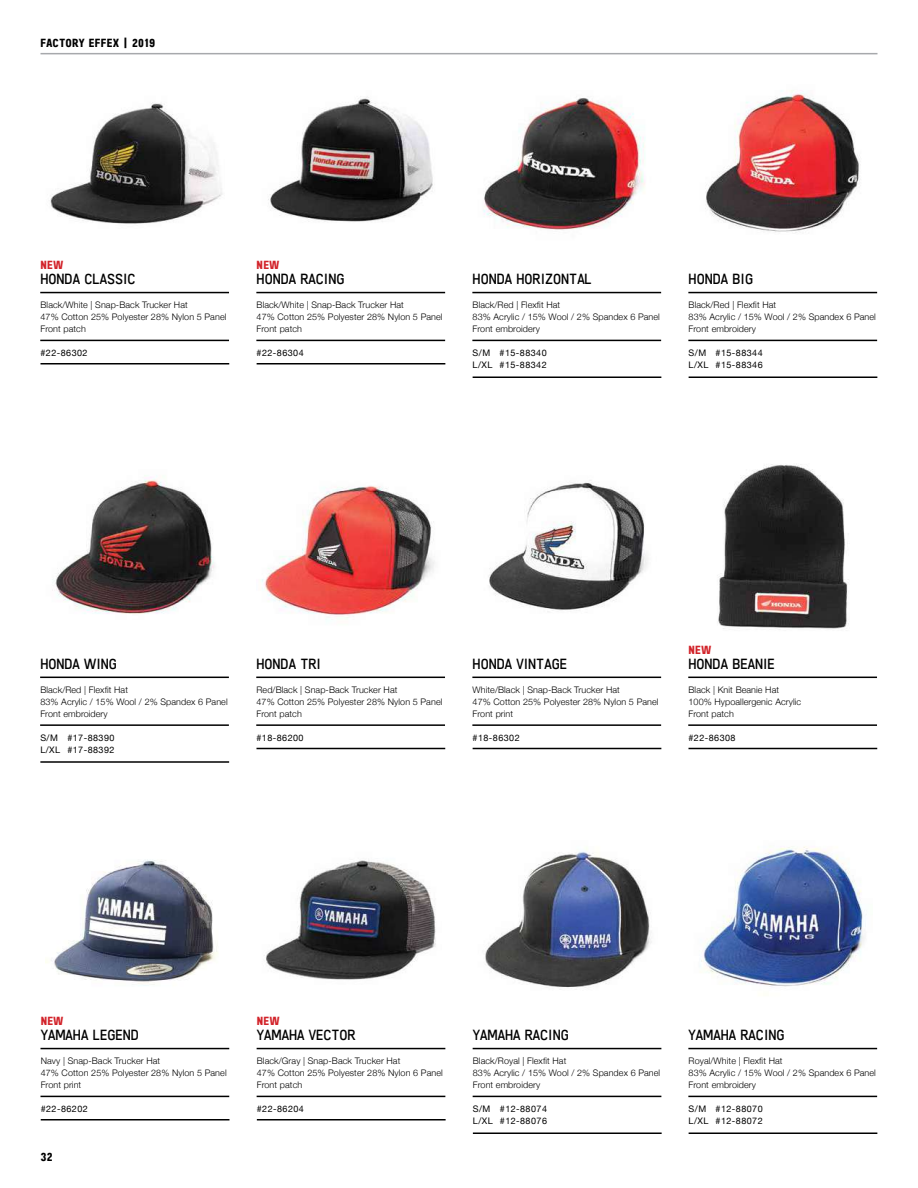
<style>
.page{position:relative;width:918px;height:1188px;background:#fff}
.page>*{position:absolute;margin:0;border:0;box-sizing:border-box;transform-origin:0 0}
.t1{font:15px "Freeroad";color:#000}
.t2{font:700 12px "Freeroad";letter-spacing:.01em;color:#000}
.t3{font:700 12px "Freeroad";letter-spacing:.025em;color:#d2232a}
.t4{font:300 9px/12px "Helvetica Neue";letter-spacing:.01em;color:#000}
.t5{font:9px/12px "Helvetica Neue";letter-spacing:.05em;color:#000}
</style>
<div class="page">
<hr style="left:40px;top:53px;width:838px;height:1px;background:#a7a9ac">
<img style="left:50px;top:102px;width:173px;height:122px">
<hr style="left:40px;top:292px;width:189px;height:1px;background:#000">
<hr style="left:40px;top:340px;width:189px;height:1px;background:#000">
<hr style="left:40px;top:363px;width:189px;height:1px;background:#000">
<img style="left:268px;top:97px;width:165px;height:125px">
<hr style="left:256px;top:292px;width:189px;height:1px;background:#000">
<hr style="left:256px;top:340px;width:189px;height:1px;background:#000">
<hr style="left:257px;top:363px;width:188px;height:1px;background:#000">
<img style="left:718px;top:464px;width:131px;height:166px">
<hr style="left:688px;top:677px;width:189px;height:1px;background:#000">
<hr style="left:688px;top:724px;width:189px;height:2px;background:#000">
<hr style="left:688px;top:748px;width:189px;height:1px;background:#000">
<img style="left:45px;top:859px;width:173px;height:127px">
<hr style="left:40px;top:1048px;width:189px;height:1px;background:#000">
<hr style="left:40px;top:1096px;width:189px;height:1px;background:#000">
<hr style="left:41px;top:1119px;width:188px;height:1px;background:#000">
<img style="left:264px;top:860px;width:172px;height:120px">
<hr style="left:257px;top:1048px;width:188px;height:1px;background:#000">
<hr style="left:257px;top:1096px;width:188px;height:1px;background:#000">
<hr style="left:257px;top:1119px;width:189px;height:1px;background:#000">
<img style="left:483px;top:98px;width:162px;height:132px">
<hr style="left:472px;top:292px;width:189px;height:1px;background:#000">
<hr style="left:472px;top:340px;width:189px;height:1px;background:#000">
<hr style="left:473px;top:376px;width:188px;height:2px;background:#000">
<img style="left:261px;top:486px;width:174px;height:134px">
<hr style="left:256px;top:677px;width:189px;height:1px;background:#000">
<hr style="left:256px;top:724px;width:189px;height:2px;background:#000">
<hr style="left:256px;top:748px;width:189px;height:1px;background:#000">
<img style="left:488px;top:480px;width:160px;height:132px">
<hr style="left:472px;top:677px;width:189px;height:1px;background:#000">
<hr style="left:472px;top:724px;width:189px;height:2px;background:#000">
<hr style="left:473px;top:748px;width:188px;height:1px;background:#000">
<img style="left:705px;top:90px;width:155px;height:143px">
<hr style="left:688px;top:292px;width:189px;height:1px;background:#000">
<hr style="left:688px;top:340px;width:189px;height:1px;background:#000">
<hr style="left:689px;top:376px;width:188px;height:2px;background:#000">
<img style="left:52px;top:475px;width:163px;height:139px">
<hr style="left:40px;top:677px;width:189px;height:1px;background:#000">
<hr style="left:40px;top:724px;width:189px;height:2px;background:#000">
<hr style="left:40px;top:761px;width:189px;height:2px;background:#000">
<img style="left:485px;top:847px;width:167px;height:141px">
<hr style="left:473px;top:1048px;width:188px;height:1px;background:#000">
<hr style="left:473px;top:1096px;width:188px;height:1px;background:#000">
<hr style="left:473px;top:1132px;width:189px;height:2px;background:#000">
<img style="left:700px;top:846px;width:166px;height:141px">
<hr style="left:688px;top:1048px;width:189px;height:1px;background:#000">
<hr style="left:688px;top:1096px;width:189px;height:1px;background:#000">
<hr style="left:689px;top:1132px;width:188px;height:2px;background:#000">
<h2 class="t2" style="left:40px;top:36px;width:116px">FACTORY EFFEX | 2019</h2>
<h2 class="t3" style="left:40px;top:258px;width:24px">NEW</h2>
<h1 class="t1" style="left:40px;top:270px;width:97px">HONDA CLASSIC</h1>
<p class="t4" style="left:40px;top:298px;width:187px">Black/White | Snap-Back Trucker Hat<br>47% Cotton 25% Polyester 28% Nylon 5 Panel<br>Front patch</p>
<p class="t5" style="left:40px;top:347px;width:49px">#22-86302</p>
<h2 class="t3" style="left:257px;top:258px;width:24px">NEW</h2>
<h1 class="t1" style="left:257px;top:270px;width:89px">HONDA RACING</h1>
<p class="t4" style="left:257px;top:298px;width:187px">Black/White | Snap-Back Trucker Hat<br>47% Cotton 25% Polyester 28% Nylon 5 Panel<br>Front patch</p>
<p class="t5" style="left:257px;top:347px;width:49px">#22-86304</p>
<h1 class="t1" style="left:473px;top:270px;width:121px">HONDA HORIZONTAL</h1>
<p class="t4" style="left:473px;top:298px;width:189px">Black/Red | Flexfit Hat<br>83% Acrylic / 15% Wool / 2% Spandex 6 Panel<br>Front embroidery</p>
<p class="t5" style="left:473px;top:347px;width:76px">S/M #15-88340<br>L/XL #15-88342</p>
<h1 class="t1" style="left:689px;top:270px;width:66px">HONDA BIG</h1>
<p class="t4" style="left:689px;top:298px;width:189px">Black/Red | Flexfit Hat<br>83% Acrylic / 15% Wool / 2% Spandex 6 Panel<br>Front embroidery</p>
<p class="t5" style="left:689px;top:347px;width:76px">S/M #15-88344<br>L/XL #15-88346</p>
<h1 class="t1" style="left:40px;top:655px;width:78px">HONDA WING</h1>
<p class="t4" style="left:40px;top:683px;width:189px">Black/Red | Flexfit Hat<br>83% Acrylic / 15% Wool / 2% Spandex 6 Panel<br>Front embroidery</p>
<p class="t5" style="left:40px;top:732px;width:76px">S/M #17-88390<br>L/XL #17-88392</p>
<h1 class="t1" style="left:256px;top:655px;width:66px">HONDA TRI</h1>
<p class="t4" style="left:256px;top:683px;width:187px">Red/Black | Snap-Back Trucker Hat<br>47% Cotton 25% Polyester 28% Nylon 5 Panel<br>Front patch</p>
<p class="t5" style="left:256px;top:732px;width:49px">#18-86200</p>
<h1 class="t1" style="left:473px;top:655px;width:96px">HONDA VINTAGE</h1>
<p class="t4" style="left:473px;top:683px;width:187px">White/Black | Snap-Back Trucker Hat<br>47% Cotton 25% Polyester 28% Nylon 5 Panel<br>Front print</p>
<p class="t5" style="left:473px;top:732px;width:49px">#18-86302</p>
<h2 class="t3" style="left:688px;top:642px;width:24px">NEW</h2>
<h1 class="t1" style="left:688px;top:655px;width:88px">HONDA BEANIE</h1>
<p class="t4" style="left:688px;top:683px;width:114px">Black | Knit Beanie Hat<br>100% Hypoallergenic Acrylic<br>Front patch</p>
<p class="t5" style="left:688px;top:732px;width:49px">#22-86308</p>
<h2 class="t3" style="left:41px;top:1014px;width:24px">NEW</h2>
<h1 class="t1" style="left:41px;top:1026px;width:100px">YAMAHA LEGEND</h1>
<p class="t4" style="left:41px;top:1054px;width:187px">Navy | Snap-Back Trucker Hat<br>47% Cotton 25% Polyester 28% Nylon 5 Panel<br>Front print</p>
<p class="t5" style="left:41px;top:1103px;width:49px">#22-86202</p>
<h2 class="t2" style="left:40px;top:1150px;width:14px">32</h2>
<h2 class="t3" style="left:257px;top:1014px;width:24px">NEW</h2>
<h1 class="t1" style="left:257px;top:1026px;width:100px">YAMAHA VECTOR</h1>
<p class="t4" style="left:257px;top:1054px;width:187px">Black/Gray | Snap-Back Trucker Hat<br>47% Cotton 25% Polyester 28% Nylon 6 Panel<br>Front patch</p>
<p class="t5" style="left:257px;top:1103px;width:49px">#22-86204</p>
<h1 class="t1" style="left:473px;top:1026px;width:97px">YAMAHA RACING</h1>
<p class="t4" style="left:473px;top:1054px;width:189px">Black/Royal | Flexfit Hat<br>83% Acrylic / 15% Wool / 2% Spandex 6 Panel<br>Front embroidery</p>
<p class="t5" style="left:473px;top:1103px;width:76px">S/M #12-88074<br>L/XL #12-88076</p>
<h1 class="t1" style="left:689px;top:1026px;width:97px">YAMAHA RACING</h1>
<p class="t4" style="left:689px;top:1054px;width:189px">Royal/White | Flexfit Hat<br>83% Acrylic / 15% Wool / 2% Spandex 6 Panel<br>Front embroidery</p>
<p class="t5" style="left:689px;top:1103px;width:76px">S/M #12-88070<br>L/XL #12-88072</p>
</div>
